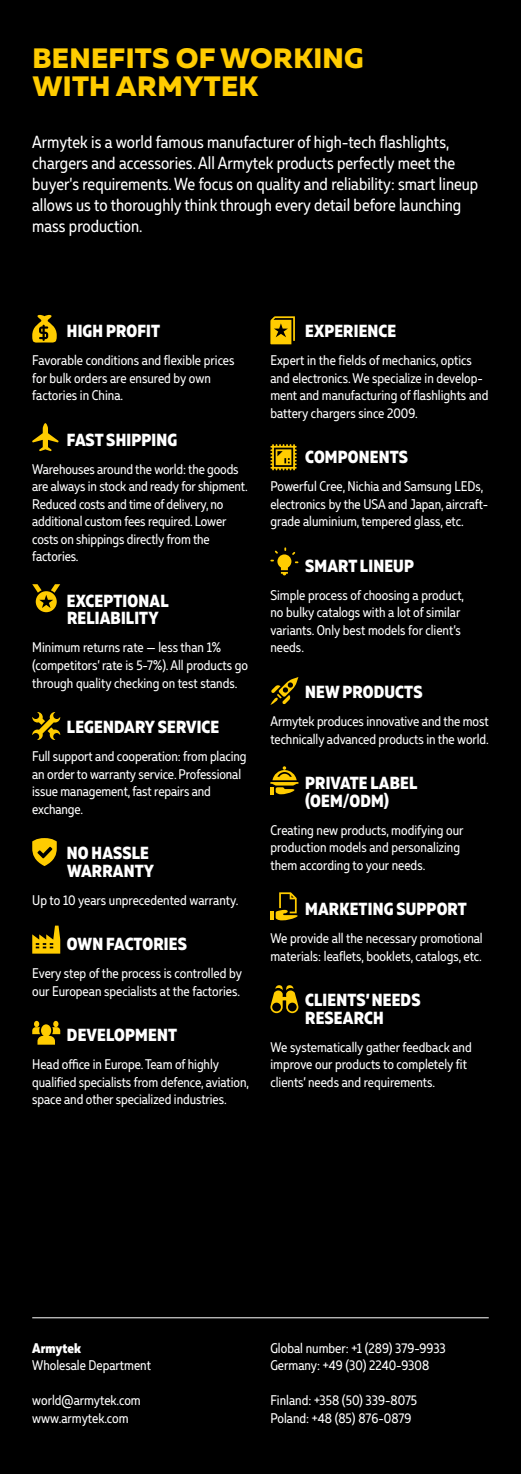
<style>
.page{position:relative;width:521px;height:1474px;background:#fff}
.page>*{position:absolute;margin:0;border:0;box-sizing:border-box;transform-origin:0 0}
.t1{font:800 28px/28px "Muller";letter-spacing:.01em;color:#fc0}
.t2{font:17.5px/21px "Muller Narrow";color:#fff}
.t3{font:800 17.5px/17.5px "Muller Narrow";letter-spacing:.01em;color:#fff}
.t4{font:14px/17.5px "Muller Narrow";color:#fff}
.t5{font:800 14px "Muller Narrow";color:#fff}
</style>
<div class="page">
<div style="left:0;top:0;width:521px;height:1473px;background:#000"></div>
<svg style="left:32px;top:314px;width:25px;height:29px"></svg>
<svg style="left:32px;top:423px;width:26px;height:28px"></svg>
<svg style="left:32px;top:584px;width:28px;height:28px"></svg>
<svg style="left:32px;top:712px;width:28px;height:28px"></svg>
<svg style="left:32px;top:838px;width:25px;height:28px"></svg>
<svg style="left:32px;top:925px;width:28px;height:28px"></svg>
<svg style="left:32px;top:1020px;width:28px;height:24px"></svg>
<svg style="left:270px;top:316px;width:25px;height:28px"></svg>
<svg style="left:270px;top:444px;width:27px;height:26px"></svg>
<svg style="left:270px;top:547px;width:28px;height:28px"></svg>
<svg style="left:270px;top:677px;width:28px;height:28px"></svg>
<svg style="left:270px;top:766px;width:29px;height:28px"></svg>
<svg style="left:270px;top:892px;width:28px;height:28px"></svg>
<svg style="left:270px;top:985px;width:28px;height:28px"></svg>
<hr style="left:32px;top:1317px;width:457px;height:1px;background:#fff">
<h1 class="t1" style="left:32px;top:44px;width:333px">BENEFITS OF WORKING<br>WITH ARMYTEK</h1>
<p class="t2" style="left:32px;top:132px;width:447px">Armytek is a world famous manufacturer of high-tech flashlights, chargers and accessories. All Armytek products perfectly meet the buyer's requirements. We focus on quality and reliability: smart lineup allows us to thoroughly think through every detail before launching mass production.</p>
<p class="t3" style="left:67px;top:322px;width:95px">HIGH PROFIT</p>
<p class="t4" style="left:32px;top:352px;width:204px">Favorable conditions and flexible prices for bulk orders are ensured by own factories in China.</p>
<p class="t3" style="left:67px;top:431px;width:112px">FAST SHIPPING</p>
<p class="t4" style="left:32px;top:460px;width:217px">Warehouses around the world: the goods are always in stock and ready for shipment.<br>Reduced costs and time of delivery, no additional custom fees required. Lower costs on shippings directly from the factories.</p>
<p class="t3" style="left:67px;top:592px;width:103px">EXCEPTIONAL<br>RELIABILITY</p>
<p class="t4" style="left:32px;top:639px;width:217px">Minimum returns rate — less than 1% (competitors’ rate is 5-7%). All products go through quality checking on test stands.</p>
<p class="t3" style="left:67px;top:718px;width:154px">LEGENDARY SERVICE</p>
<p class="t4" style="left:32px;top:747px;width:216px">Full support and cooperation: from placing an order to warranty service. Professional issue management, fast repairs and exchange.</p>
<p class="t3" style="left:67px;top:844px;width:89px">NO HASSLE<br>WARRANTY</p>
<p class="t4" style="left:32px;top:891px;width:208px">Up to 10 years unprecedented warranty.</p>
<p class="t3" style="left:67px;top:935px;width:121px">OWN FACTORIES</p>
<p class="t4" style="left:32px;top:964px;width:211px">Every step of the process is controlled by our European specialists at the factories.</p>
<p class="t3" style="left:67px;top:1026px;width:112px">DEVELOPMENT</p>
<p class="t4" style="left:32px;top:1055px;width:218px">Head office in Europe. Team of highly qualified specialists from defence, aviation, space and other specialized industries.</p>
<p class="t3" style="left:305px;top:322px;width:93px">EXPERIENCE</p>
<p class="t4" style="left:270px;top:352px;width:219px">Expert in the fields of mechanics, optics and electronics. We specialize in develop&shy;ment and manufacturing of flashlights and battery chargers since 2009.</p>
<p class="t3" style="left:305px;top:448px;width:105px">COMPONENTS</p>
<p class="t4" style="left:270px;top:478px;width:219px">Powerful Cree, Nichia and Samsung LEDs, electronics by the USA and Japan, aircraft&shy;grade aluminium, tempered glass, etc.</p>
<p class="t3" style="left:305px;top:557px;width:110px">SMART LINEUP</p>
<p class="t4" style="left:270px;top:586px;width:195px">Simple process of choosing a product, no bulky catalogs with a lot of similar variants. Only best models for client’s needs.</p>
<p class="t3" style="left:305px;top:683px;width:119px">NEW PRODUCTS</p>
<p class="t4" style="left:270px;top:712px;width:220px">Armytek produces innovative and the most technically advanced products in the world.</p>
<p class="t3" style="left:305px;top:774px;width:114px">PRIVATE LABEL (OEM/ODM)</p>
<p class="t4" style="left:270px;top:821px;width:195px">Creating new products, modifying our production models and personalizing them according to your needs.</p>
<p class="t3" style="left:305px;top:900px;width:163px">MARKETING SUPPORT</p>
<p class="t4" style="left:270px;top:929px;width:214px">We provide all the necessary promotional materials: leaflets, booklets, catalogs, etc.</p>
<p class="t3" style="left:305px;top:991px;width:117px">CLIENTS’ NEEDS<br>RESEARCH</p>
<p class="t4" style="left:270px;top:1038px;width:203px">We systematically gather feedback and improve our products to completely fit clients’ needs and requirements.</p>
<p class="t5" style="left:32px;top:1338px;width:50px">Armytek</p>
<p class="t4" style="left:32px;top:1356px;width:120px">Wholesale Department</p>
<p class="t4" style="left:32px;top:1391px;width:110px">world@armytek.com www.armytek.com</p>
<p class="t4" style="left:270px;top:1339px;width:177px">Global number: +1 (289) 379-9933<br>Germany: +49 (30) 2240-9308</p>
<p class="t4" style="left:270px;top:1391px;width:148px">Finland: +358 (50) 339-8075<br>Poland: +48 (85) 876-0879</p>
</div>
